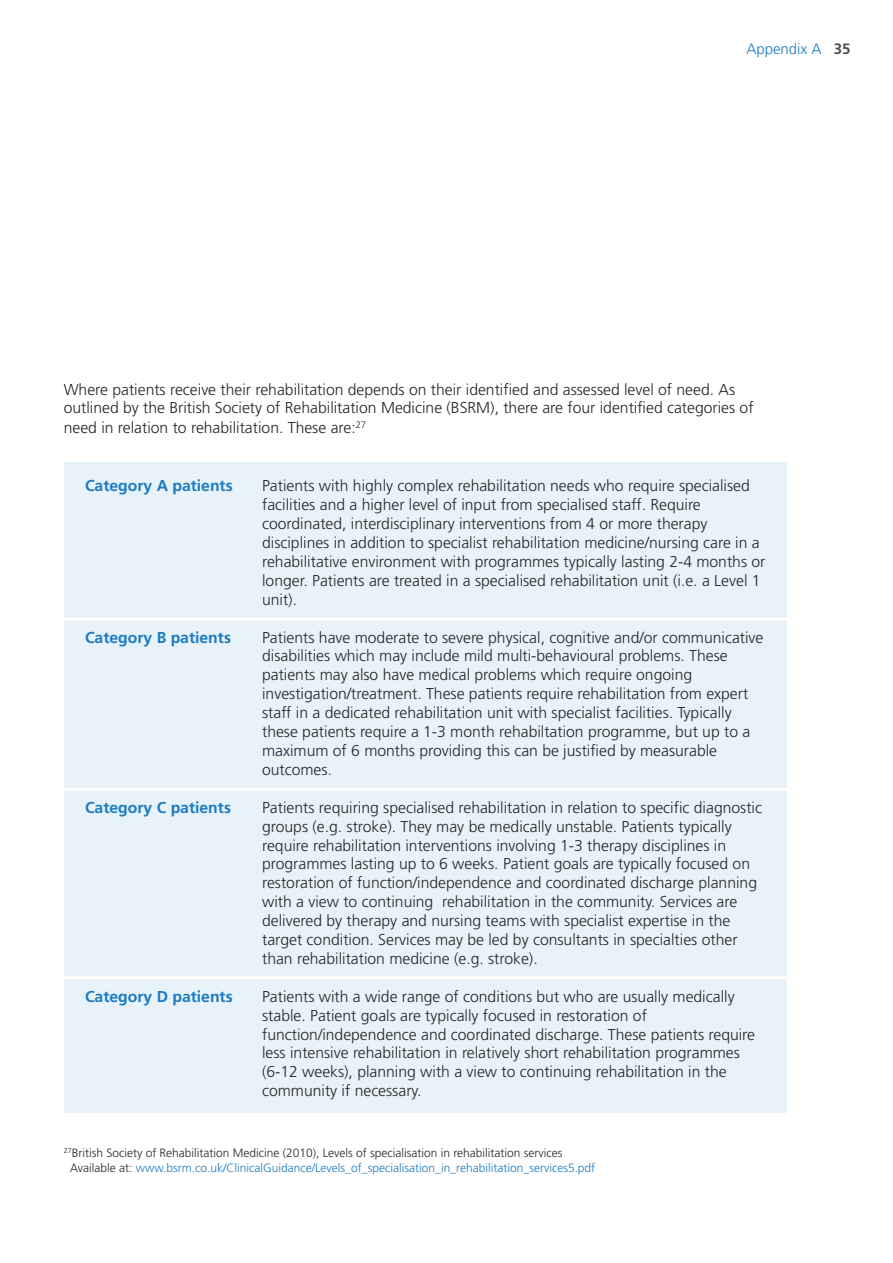
<style>
.page{position:relative;width:893px;height:1263px;background:#fff}
.page>*{position:absolute;margin:0;border:0;box-sizing:border-box;transform-origin:0 0}
.t1{font:300 15.75px/18.9px "Frutiger";color:#272627}
.t2{font:700 15.75px "Frutiger";color:#1a7bc1}
.t3{font:300 15px "Frutiger";color:#1a7bc1}
.t4{font:300 12px/14.4px "Frutiger";color:#272627}
.s1{font-weight:700;color:#4f4f50}
.s2{color:#1a7bc1}
</style>
<div class="page">
<div style="left:64px;top:462px;width:723px;height:651px;background:#e8f2f9"></div>
<hr style="left:64px;top:618px;width:723px;height:3px;background:#fff">
<hr style="left:64px;top:788px;width:723px;height:3px;background:#fff">
<hr style="left:64px;top:976px;width:723px;height:3px;background:#fff">
<p class="t3" style="left:746px;top:43px;width:106px">Appendix A <span class="s1">35</span></p>
<p class="t1" style="left:64px;top:381px;width:691px">Where patients receive their rehabilitation depends on their identified and assessed level of need. As outlined by the British Society of Rehabilitation Medicine (BSRM), there are four identified categories of need in relation to rehabilitation. These are:<sup>27</sup></p>
<p class="t2" style="left:85px;top:479px;width:149px">Category A patients</p>
<p class="t2" style="left:85px;top:631px;width:147px">Category B patients</p>
<p class="t2" style="left:85px;top:801px;width:147px">Category C patients</p>
<p class="t2" style="left:85px;top:990px;width:149px">Category D patients</p>
<p class="t1" style="left:262px;top:478px;width:505px">Patients with highly complex rehabilitation needs who require specialised facilities and a higher level of input from specialised staff. Require coordinated, interdisciplinary interventions from 4 or more therapy disciplines in addition to specialist rehabilitation medicine/nursing care in a rehabilitative environment with programmes typically lasting 2-4 months or longer. Patients are treated in a specialised rehabilitation unit (i.e. a Level 1 unit).</p>
<p class="t1" style="left:262px;top:629px;width:503px">Patients have moderate to severe physical, cognitive and/or communicative disabilities which may include mild multi-behavioural problems. These patients may also have medical problems which require ongoing investigation/treatment. These patients require rehabilitation from expert staff in a dedicated rehabilitation unit with specialist facilities. Typically these patients require a 1-3 month rehabiltation programme, but up to a maximum of 6 months providing this can be justified by measurable outcomes.</p>
<p class="t1" style="left:262px;top:799px;width:501px">Patients requiring specialised rehabilitation in relation to specific diagnostic groups (e.g. stroke). They may be medically unstable. Patients typically require rehabilitation interventions involving 1-3 therapy disciplines in programmes lasting up to 6 weeks. Patient goals are typically focused on restoration of function/independence and coordinated discharge planning with a view to continuing rehabilitation in the community. Services are delivered by therapy and nursing teams with specialist expertise in the target condition. Services may be led by consultants in specialties other than rehabilitation medicine (e.g. stroke).</p>
<p class="t1" style="left:262px;top:988px;width:494px">Patients with a wide range of conditions but who are usually medically stable. Patient goals are typically focused in restoration of function/independence and coordinated discharge. These patients require less intensive rehabilitation in relatively short rehabilitation programmes (6-12 weeks), planning with a view to continuing rehabilitation in the community if necessary.</p>
<p class="t4" style="left:70px;top:1147px;width:527px;text-indent:-6px"><sup>27</sup>British Society of Rehabilitation Medicine (2010), Levels of specialisation in rehabilitation services<br>Available at: <span class="s2">www.bsrm.co.uk/ClinicalGuidance/Levels_of_specialisation_in_rehabilitation_services5.pdf</span></p>
</div>
